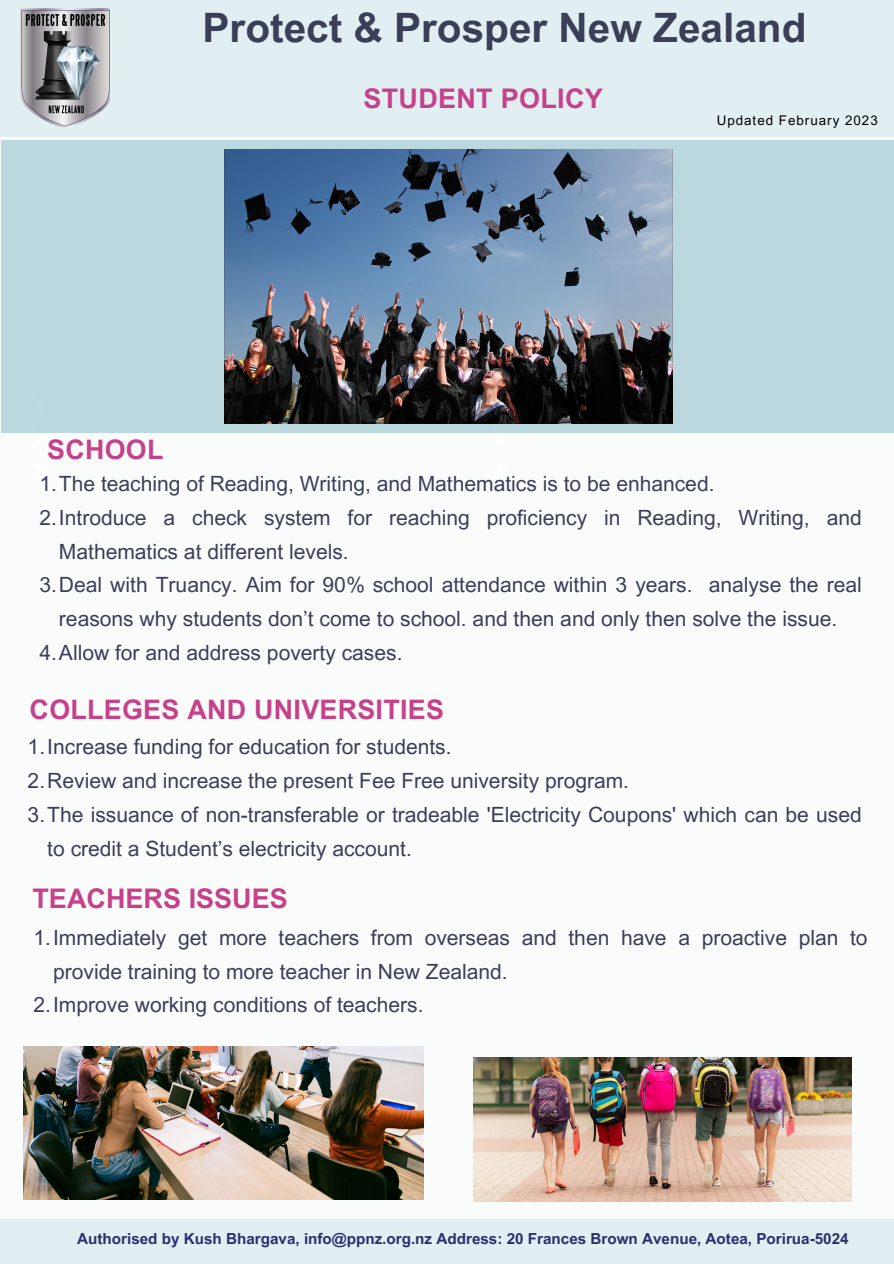
<style>
.page{position:relative;width:894px;height:1264px;background:#fff}
.page>*{position:absolute;margin:0;border:0;box-sizing:border-box;transform-origin:0 0}
.t1{font:700 40.5px "Arial MT Pro";color:#3a3f57}
.t2{font:700 27px "Arial MT Pro";color:#c6408a}
.t3{font:700 26.85px "Arial MT Pro";letter-spacing:.01em;color:#c6408a}
.t4{font:21px/33.8px "Arial MT Pro";color:#3a3f57}
.t5{font:700 15.3px "Arial MT Pro";color:#2c2f6f}
.t6{font:13.35px "Arial MT Pro";letter-spacing:.075em;color:#000}
</style>
<div class="page">
<div style="left:0;top:0;width:893px;height:1263px;background:#e1eff2"></div>
<div style="left:0;top:137px;width:893px;height:1081px;background:#fff"></div>
<img style="left:20px;top:8px;width:89px;height:120px">
<svg style="left:29px;top:432px;width:20px;height:1px"></svg>
<svg style="left:489px;top:432px;width:21px;height:1px"></svg>
<div style="left:1px;top:140px;width:892px;height:292px;background:#bbd8df"></div>
<img style="left:224px;top:149px;width:448px;height:274px">
<img style="left:473px;top:1057px;width:377px;height:144px">
<img style="left:23px;top:1046px;width:400px;height:153px">
<p class="t1" style="left:202px;top:13px;width:605px">Protect &amp; Prosper New Zealand</p>
<p class="t2" style="left:363px;top:89px;width:241px">STUDENT POLICY</p>
<p class="t6" style="left:716px;top:115px;width:162px">Updated February 2023</p>
<p class="t3" style="left:47px;top:439px;width:118px">SCHOOL</p>
<p class="t4" style="left:39px;top:469px;width:676px">1.The teaching of Reading, Writing, and Mathematics is to be enhanced.</p>
<p class="t4" style="left:59px;top:503px;width:804px;text-indent:-20px">2.Introduce a check system for reaching proficiency in Reading, Writing, and<br>Mathematics at different levels.</p>
<p class="t4" style="left:39px;top:570px;width:823px;text-align:center">3.Deal with Truancy. Aim for 90% school attendance within 3 years. analyse the real reasons why students don’t come to school. and then and only then solve the issue.</p>
<p class="t4" style="left:39px;top:638px;width:364px">4.Allow for and address poverty cases.</p>
<p class="t3" style="left:30px;top:699px;width:415px">COLLEGES AND UNIVERSITIES</p>
<p class="t4" style="left:28px;top:732px;width:425px">1.Increase funding for education for students.</p>
<p class="t4" style="left:28px;top:766px;width:602px">2.Review and increase the present Fee Free university program.</p>
<p class="t4" style="left:47px;top:800px;width:815px;text-indent:-20px">3.The issuance of non-transferable or tradeable 'Electricity Coupons' which can be used to credit a Student’s electricity account.</p>
<p class="t2" style="left:32px;top:888px;width:257px">TEACHERS ISSUES</p>
<p class="t4" style="left:53px;top:923px;width:815px;text-indent:-20px">1.Immediately get more teachers from overseas and then have a proactive plan to provide training to more teacher in New Zealand.</p>
<p class="t4" style="left:33px;top:990px;width:391px">2.Improve working conditions of teachers.</p>
<p class="t5" style="left:77px;top:1233px;width:772px">Authorised by Kush Bhargava, info@ppnz.org.nz Address: 20 Frances Brown Avenue, Aotea, Porirua-5024</p>
</div>
